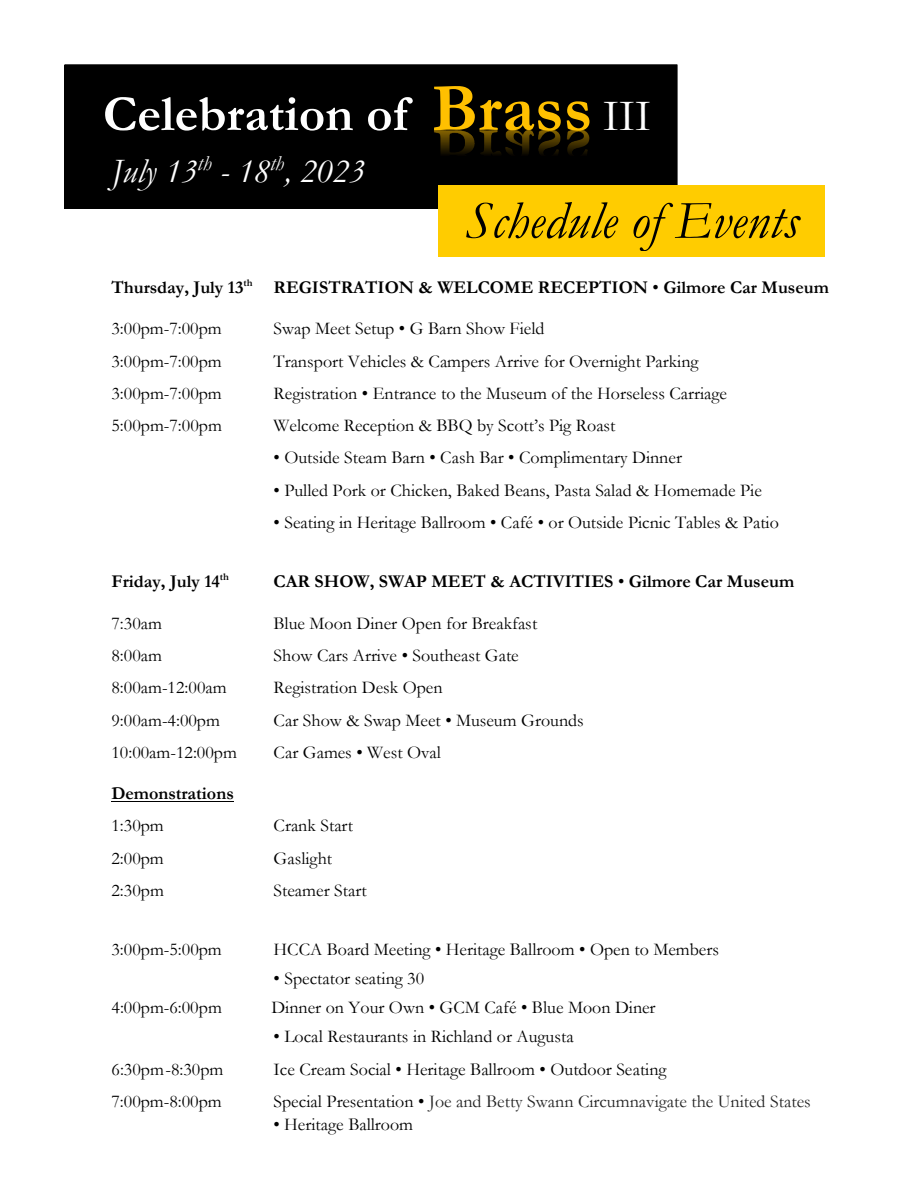
<style>
.page{position:relative;width:918px;height:1188px;background:#fff}
.page>*{position:absolute;margin:0;border:0;box-sizing:border-box;transform-origin:0 0}
.t1{font:italic 54px "Garamond";color:#000}
.t2{font:700 51px "Garamond";color:#fff}
.t3{font:italic 34.5px "Garamond";color:#fff}
.t4{font:18px "Garamond";color:#000}
.t5{font:700 18px "Garamond";color:#000}
.t6{font:18px "Garamond";color:#222}
.s1{font-size:69px;color:#ffc000}
.s2{font-weight:400;font-size:45px}
.s3{font-weight:400}
.s4{color:#000}
</style>
<div class="page">
<div style="left:65px;top:65px;width:612px;height:143px;background:#000"></div>
<div style="left:64px;top:64px;width:613px;height:145px;border:1px solid #000"></div>
<img style="left:434px;top:129px;width:156px;height:25px">
<div style="left:438px;top:185px;width:387px;height:71px;background:#fc0"></div>
<hr style="left:111px;top:801px;width:123px;height:1px;background:#000">
<h2 class="t2" style="left:103px;top:79px;width:550px">Celebration of <span class="s1">Brass</span> <span class="s2">III</span></h2>
<h3 class="t3" style="left:111px;top:148px;width:255px">July 13<sup>th</sup> - 18<sup>th</sup>, 2023</h3>
<h1 class="t1" style="left:465px;top:184px;width:335px">Schedule of Events</h1>
<p class="t5" style="left:111px;top:275px;width:719px">Thursday, July 13<sup>th</sup> REGISTRATION &amp; WELCOME RECEPTION <span class="s3">•</span> Gilmore Car Museum</p>
<p class="t4" style="left:111px;top:317px;width:112px">3:00pm-7:00pm</p>
<p class="t4" style="left:274px;top:317px;width:273px">Swap Meet Setup • G Barn Show Field</p>
<p class="t4" style="left:111px;top:349px;width:112px">3:00pm-7:00pm</p>
<p class="t4" style="left:274px;top:349px;width:427px">Transport Vehicles &amp; Campers Arrive for Overnight Parking</p>
<p class="t4" style="left:112px;top:381px;width:112px">3:00pm-7:00pm</p>
<p class="t4" style="left:274px;top:381px;width:455px">Registration • Entrance to the Museum of the Horseless Carriage</p>
<p class="t4" style="left:112px;top:413px;width:112px">5:00pm-7:00pm</p>
<p class="t4" style="left:274px;top:413px;width:343px">Welcome Reception &amp; BBQ by Scott’s Pig Roast</p>
<p class="t4" style="left:274px;top:446px;width:410px">• Outside Steam Barn • Cash Bar • Complimentary Dinner</p>
<p class="t4" style="left:274px;top:478px;width:490px">• Pulled Pork or Chicken, Baked Beans, Pasta Salad &amp; Homemade Pie</p>
<p class="t4" style="left:274px;top:510px;width:507px">• Seating in Heritage Ballroom • Café • or Outside Picnic Tables &amp; Patio</p>
<p class="t5" style="left:112px;top:569px;width:119px">Friday, July 14<sup>th</sup></p>
<p class="t5" style="left:274px;top:569px;width:522px">CAR SHOW, SWAP MEET &amp; ACTIVITIES <span class="s3">•</span> Gilmore Car Museum</p>
<p class="t4" style="left:111px;top:611px;width:52px">7:30am</p>
<p class="t4" style="left:274px;top:611px;width:265px">Blue Moon Diner Open for Breakfast</p>
<p class="t4" style="left:111px;top:643px;width:52px">8:00am</p>
<p class="t4" style="left:274px;top:643px;width:247px">Show Cars Arrive • Southeast Gate</p>
<p class="t4" style="left:112px;top:676px;width:117px">8:00am-12:00am</p>
<p class="t4" style="left:274px;top:676px;width:171px">Registration Desk Open</p>
<p class="t4" style="left:111px;top:708px;width:110px">9:00am-4:00pm</p>
<p class="t4" style="left:274px;top:708px;width:312px">Car Show &amp; Swap Meet • Museum Grounds</p>
<p class="t4" style="left:111px;top:740px;width:127px">10:00am-12:00pm</p>
<p class="t4" style="left:274px;top:740px;width:169px">Car Games • West Oval</p>
<p class="t5" style="left:111px;top:781px;width:124px">Demonstrations</p>
<p class="t4" style="left:111px;top:814px;width:54px">1:30pm</p>
<p class="t4" style="left:274px;top:814px;width:81px">Crank Start</p>
<p class="t4" style="left:111px;top:846px;width:54px">2:00pm</p>
<p class="t4" style="left:274px;top:846px;width:60px">Gaslight</p>
<p class="t4" style="left:111px;top:878px;width:54px">2:30pm</p>
<p class="t4" style="left:274px;top:878px;width:95px">Steamer Start</p>
<p class="t4" style="left:112px;top:937px;width:112px">3:00pm-5:00pm</p>
<p class="t4" style="left:274px;top:937px;width:447px">HCCA Board Meeting • Heritage Ballroom • Open to Members</p>
<p class="t4" style="left:274px;top:966px;width:152px">• Spectator seating 30</p>
<p class="t4" style="left:112px;top:995px;width:112px">4:00pm-6:00pm</p>
<p class="t4" style="left:271px;top:995px;width:386px">Dinner on Your Own • GCM Café • Blue Moon Diner</p>
<p class="t4" style="left:274px;top:1024px;width:302px">• Local Restaurants in Richland or Augusta</p>
<p class="t4" style="left:112px;top:1057px;width:113px">6:30pm-8:30pm</p>
<p class="t4" style="left:274px;top:1057px;width:395px">Ice Cream Social • Heritage Ballroom • Outdoor Seating</p>
<p class="t4" style="left:111px;top:1089px;width:112px">7:00pm-8:00pm</p>
<p class="t6" style="left:274px;top:1089px;width:539px"><span class="s4">Special Presentation •</span> Joe and Betty Swann Circumnavigate the United States</p>
<p class="t4" style="left:274px;top:1112px;width:141px">• Heritage Ballroom</p>
</div>
